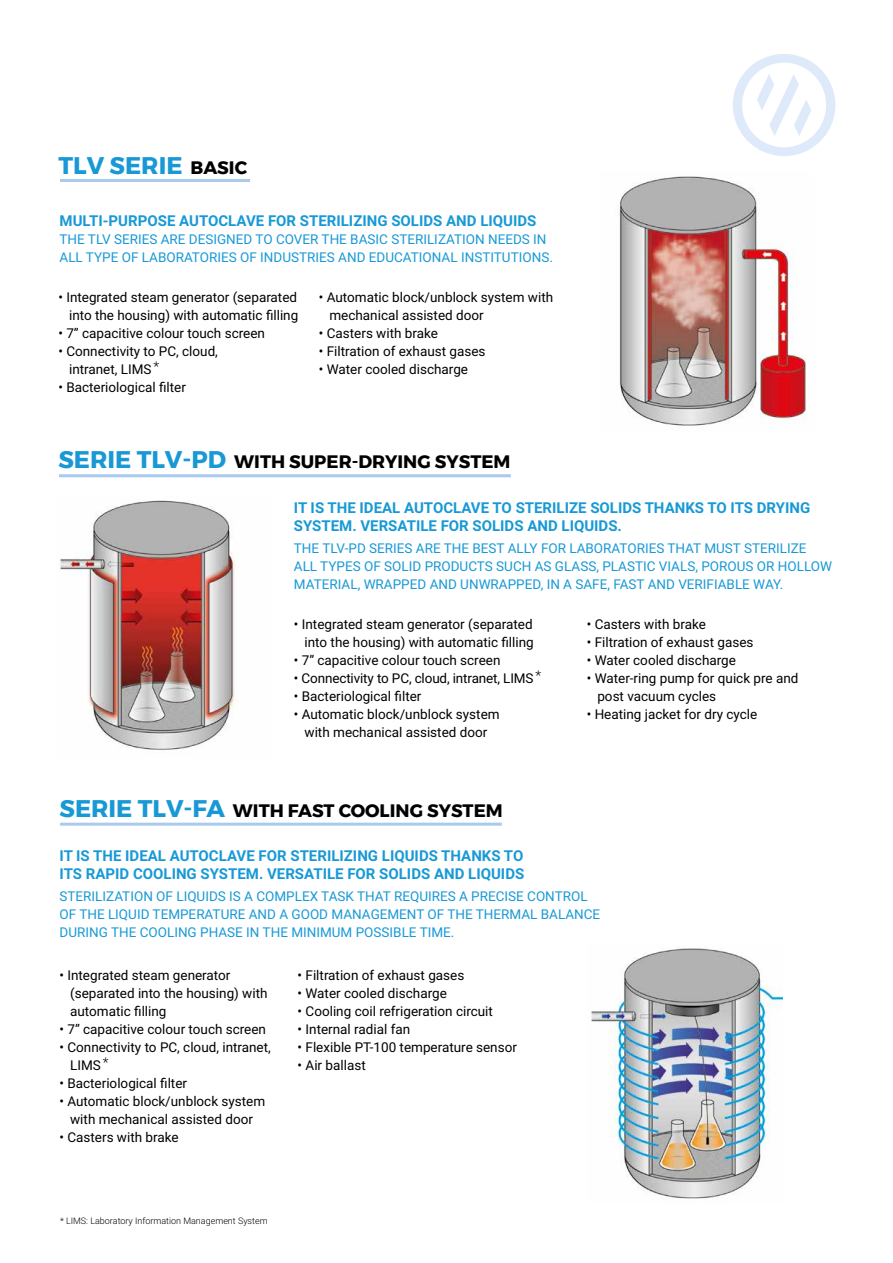
<style>
.page{position:relative;width:893px;height:1263px;background:#fff}
.page>*{position:absolute;margin:0;border:0;box-sizing:border-box;transform-origin:0 0}
.t1{font:700 24px "Montserrat";color:#1899d6}
.t2{font:700 18px "Montserrat";color:#000}
.t3{font:700 15px/18px "Roboto";color:#1899d6}
.t4{font:13.5px/18px "Roboto";color:#000}
.t5{font:13.5px/18px "Roboto";color:#1899d6}
.t6{font:300 9px "Roboto";color:#000}
.s1{font-size:18px;color:#000}
.s2{font-size:24px;color:#1899d6}
</style>
<div class="page">
<svg style="left:733px;top:54px;width:102px;height:102px"></svg>
<hr style="left:60px;top:823px;width:442px;height:3px;background:#a8caec">
<hr style="left:59px;top:474px;width:452px;height:3px;background:#a8caec">
<hr style="left:60px;top:179px;width:190px;height:3px;background:#a8caec">
<img style="left:619px;top:176px;width:187px;height:250px">
<img style="left:60px;top:500px;width:175px;height:250px">
<img style="left:591px;top:948px;width:192px;height:251px">
<h1 class="t1" style="left:58px;top:151px;width:190px">TLV SERIE <span class="s1">BASIC</span></h1>
<p class="t3" style="left:60px;top:212px;width:478px">MULTI-PURPOSE AUTOCLAVE FOR STERILIZING SOLIDS AND LIQUIDS</p>
<p class="t5" style="left:60px;top:230px;width:495px">THE TLV SERIES ARE DESIGNED TO COVER THE BASIC STERILIZATION NEEDS IN<br>ALL TYPE OF LABORATORIES OF INDUSTRIES AND EDUCATIONAL INSTITUTIONS.</p>
<p class="t4" style="left:58px;top:289px;width:241px;text-align:right">• Integrated steam generator (separated into the housing) with automatic filling</p>
<p class="t4" style="left:58px;top:325px;width:208px">• 7” capacitive colour touch screen</p>
<p class="t4" style="left:69px;top:343px;width:150px;text-indent:-11px">• Connectivity to PC, cloud, intranet, LIMS <sup>*</sup></p>
<p class="t4" style="left:58px;top:379px;width:129px">• Bacteriological filter</p>
<p class="t4" style="left:329px;top:289px;width:225px;text-indent:-11px">• Automatic block/unblock system with mechanical assisted door</p>
<p class="t4" style="left:319px;top:325px;width:121px">• Casters with brake</p>
<p class="t4" style="left:319px;top:343px;width:168px">• Filtration of exhaust gases</p>
<p class="t4" style="left:319px;top:361px;width:151px">• Water cooled discharge</p>
<h2 class="t2" style="left:58px;top:451px;width:453px"><span class="s2">SERIE TLV-PD</span> WITH SUPER-DRYING SYSTEM</h2>
<p class="t3" style="left:294px;top:499px;width:518px">IT IS THE IDEAL AUTOCLAVE TO STERILIZE SOLIDS THANKS TO ITS DRYING<br>SYSTEM. VERSATILE FOR SOLIDS AND LIQUIDS.</p>
<p class="t5" style="left:294px;top:540px;width:540px">THE TLV-PD SERIES ARE THE BEST ALLY FOR LABORATORIES THAT MUST STERILIZE<br>ALL TYPES OF SOLID PRODUCTS SUCH AS GLASS, PLASTIC VIALS, POROUS OR HOLLOW<br>MATERIAL, WRAPPED AND UNWRAPPED, IN A SAFE, FAST AND VERIFIABLE WAY.</p>
<p class="t4" style="left:294px;top:615px;width:241px;text-align:right">• Integrated steam generator (separated into the housing) with automatic filling</p>
<p class="t4" style="left:294px;top:651px;width:208px">• 7” capacitive colour touch screen</p>
<p class="t4" style="left:294px;top:669px;width:249px">• Connectivity to PC, cloud, intranet, LIMS <sup>*</sup></p>
<p class="t4" style="left:294px;top:687px;width:129px">• Bacteriological filter</p>
<p class="t4" style="left:294px;top:705px;width:207px;text-align:center">• Automatic block/unblock system with mechanical assisted door</p>
<h2 class="t2" style="left:60px;top:799px;width:445px"><span class="s2">SERIE TLV-FA</span> WITH FAST COOLING SYSTEM</h2>
<p class="t4" style="left:587px;top:615px;width:121px">• Casters with brake</p>
<p class="t4" style="left:587px;top:633px;width:168px">• Filtration of exhaust gases</p>
<p class="t4" style="left:587px;top:651px;width:151px">• Water cooled discharge</p>
<p class="t4" style="left:597px;top:669px;width:203px;text-indent:-11px">• Water-ring pump for quick pre and post vacuum cycles</p>
<p class="t4" style="left:587px;top:705px;width:172px">• Heating jacket for dry cycle</p>
<p class="t3" style="left:60px;top:847px;width:466px">IT IS THE IDEAL AUTOCLAVE FOR STERILIZING LIQUIDS THANKS TO<br>ITS RAPID COOLING SYSTEM. VERSATILE FOR SOLIDS AND LIQUIDS</p>
<p class="t5" style="left:60px;top:887px;width:542px">STERILIZATION OF LIQUIDS IS A COMPLEX TASK THAT REQUIRES A PRECISE CONTROL<br>OF THE LIQUID TEMPERATURE AND A GOOD MANAGEMENT OF THE THERMAL BALANCE<br>DURING THE COOLING PHASE IN THE MINIMUM POSSIBLE TIME.</p>
<p class="t4" style="left:298px;top:966px;width:168px">• Filtration of exhaust gases</p>
<p class="t4" style="left:298px;top:984px;width:151px">• Water cooled discharge</p>
<p class="t4" style="left:298px;top:1002px;width:197px">• Cooling coil refrigeration circuit</p>
<p class="t4" style="left:298px;top:1020px;width:114px">• Internal radial fan</p>
<p class="t4" style="left:298px;top:1038px;width:221px">• Flexible PT-100 temperature sensor</p>
<p class="t4" style="left:298px;top:1056px;width:70px">• Air ballast</p>
<p class="t4" style="left:70px;top:966px;width:199px;text-indent:-11px">• Integrated steam generator (separated into the housing) with automatic filling</p>
<p class="t4" style="left:60px;top:1020px;width:208px">• 7” capacitive colour touch screen</p>
<p class="t4" style="left:70px;top:1038px;width:202px;text-indent:-11px">• Connectivity to PC, cloud, intranet,<br>LIMS <sup>*</sup></p>
<p class="t4" style="left:60px;top:1074px;width:129px">• Bacteriological filter</p>
<p class="t4" style="left:60px;top:1092px;width:207px;text-align:center">• Automatic block/unblock system with mechanical assisted door</p>
<p class="t4" style="left:60px;top:1128px;width:121px">• Casters with brake</p>
<p class="t6" style="left:60px;top:1216px;width:209px">* LIMS: Laboratory Information Management System</p>
</div>
